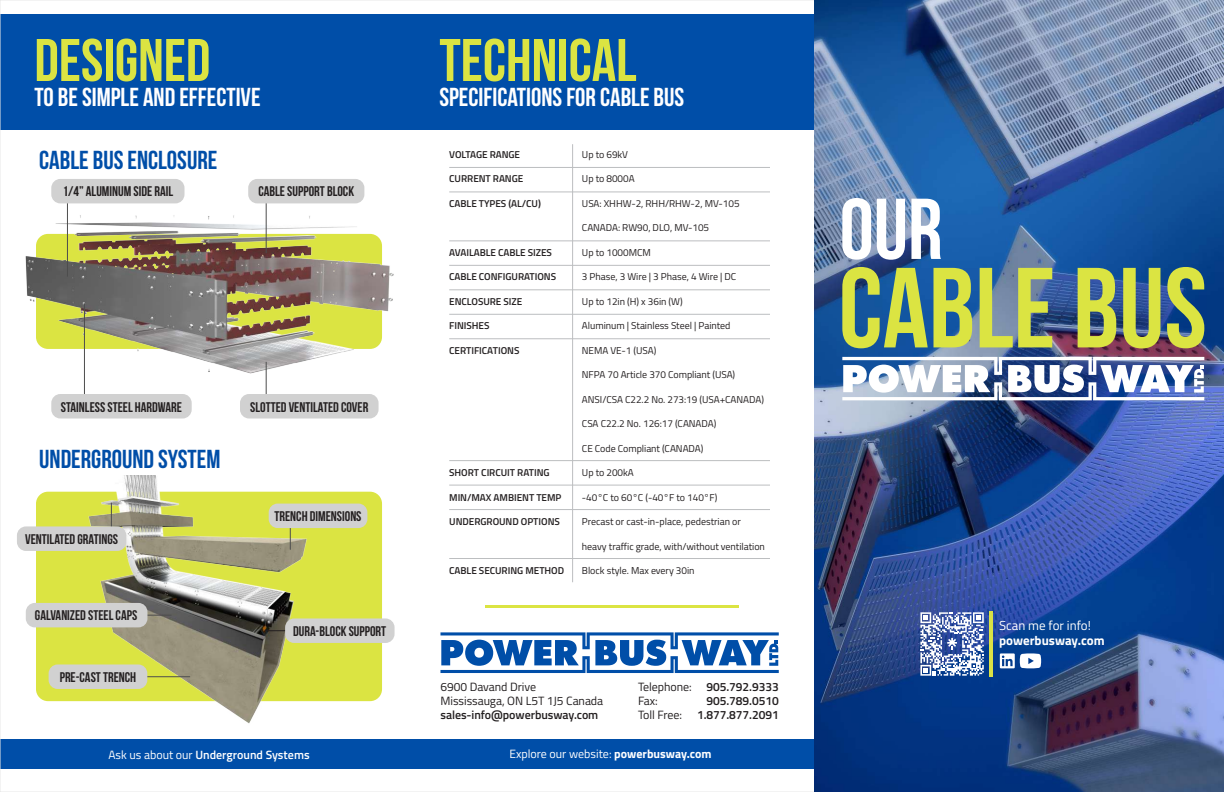
<style>
.page{position:relative;width:1224px;height:792px;background:#fff}
.page>*{position:absolute;margin:0;border:0;box-sizing:border-box;transform-origin:0 0}
.t1{font:60px "Bebas Neue";color:#dbe442}
.t2{font:26px "Bebas Neue";color:#fff}
.t3{font:26px "Bebas Neue";color:#004ea8}
.t4{font:14px "Bebas Neue";color:#231f20}
.t5{font:700 13px "Titillium";color:#fff}
.t6{font:13px "Titillium";color:#fff}
.t7{font:12px/14.4px "Titillium";letter-spacing:-.005em;color:#231f20}
.t8{font:600 12px/14.4px "Titillium";letter-spacing:-.005em;color:#231f20;text-align:right}
.t9{font:12px "Titillium";color:#fff}
.t10{font:600 12px "Titillium";color:#fff}
.t11{font:10px "Titillium";letter-spacing:-.005em;color:#231f20}
.t12{font:600 10px "Titillium";letter-spacing:-.005em;color:#231f20}
.s1{font-weight:400}
.s2{font-weight:700}
</style>
<div class="page">
<div style="left:2px;top:14px;width:812px;height:115px;background:#004ea8"></div>
<div style="left:2px;top:739px;width:812px;height:30px;background:#004ea8"></div>
<img style="left:25px;top:199px;width:369px;height:185px">
<hr style="left:84px;top:304px;width:1px;height:92px;background:#4d4d4d">
<div style="left:51px;top:394px;width:141px;height:25px;background:#d1d1d1;border-radius:9px"></div>
<hr style="left:67px;top:184px;width:1px;height:92px;background:#4d4d4d">
<div style="left:51px;top:179px;width:133px;height:24px;background:#d1d1d1;border-radius:9px"></div>
<hr style="left:266px;top:184px;width:1px;height:69px;background:#4d4d4d">
<div style="left:248px;top:179px;width:116px;height:24px;background:#d1d1d1;border-radius:9px"></div>
<hr style="left:266px;top:362px;width:1px;height:44px;background:#4d4d4d">
<div style="left:240px;top:394px;width:139px;height:25px;background:#d1d1d1;border-radius:9px"></div>
<div style="left:36px;top:492px;width:346px;height:209px;background:#dbe442;border-radius:12px"></div>
<img style="left:85px;top:475px;width:224px;height:249px">
<hr style="left:290px;top:518px;width:1px;height:31px;background:#4d4d4d">
<div style="left:269px;top:504px;width:98px;height:24px;background:#d1d1d1;border-radius:9px"></div>
<svg style="left:265px;top:630px;width:20px;height:1px"></svg>
<div style="left:285px;top:618px;width:110px;height:25px;background:#d1d1d1;border-radius:9px"></div>
<hr style="left:141px;top:676px;width:49px;height:1px;background:#4d4d4d">
<div style="left:49px;top:664px;width:98px;height:25px;background:#d1d1d1;border-radius:9px"></div>
<hr style="left:122px;top:615px;width:49px;height:1px;background:#4d4d4d">
<div style="left:26px;top:603px;width:121px;height:24px;background:#d1d1d1;border-radius:9px"></div>
<hr style="left:111px;top:503px;width:1px;height:32px;background:#4d4d4d">
<div style="left:17px;top:526px;width:109px;height:25px;background:#d1d1d1;border-radius:9px"></div>
<hr style="left:449px;top:167px;width:321px;height:1px;background:#bcbec0">
<hr style="left:449px;top:192px;width:321px;height:1px;background:#bcbec0">
<hr style="left:449px;top:241px;width:321px;height:1px;background:#bcbec0">
<hr style="left:449px;top:265px;width:321px;height:1px;background:#bcbec0">
<hr style="left:449px;top:290px;width:321px;height:1px;background:#bcbec0">
<hr style="left:449px;top:314px;width:321px;height:1px;background:#bcbec0">
<hr style="left:572px;top:144px;width:1px;height:438px;background:#bcbec0">
<hr style="left:449px;top:339px;width:321px;height:1px;background:#bcbec0">
<hr style="left:449px;top:460px;width:321px;height:1px;background:#bcbec0">
<hr style="left:449px;top:509px;width:321px;height:1px;background:#bcbec0">
<hr style="left:449px;top:558px;width:321px;height:1px;background:#bcbec0">
<hr style="left:449px;top:485px;width:321px;height:1px;background:#bcbec0">
<hr style="left:485px;top:605px;width:254px;height:3px;background:#dbe442">
<img style="left:814px;top:0;width:410px;height:792px">
<svg style="left:842px;top:357px;width:362px;height:43px"></svg>
<svg style="left:842px;top:267px;width:86px;height:81px;background:#7fa06b"></svg>
<svg style="left:934px;top:268px;width:38px;height:79px;background:#aac15b"></svg>
<svg style="left:980px;top:268px;width:72px;height:79px;background:#9dad70"></svg>
<svg style="left:1078px;top:268px;width:38px;height:79px;background:#b0bd54"></svg>
<svg style="left:1123px;top:268px;width:37px;height:80px;background:#a1af5b"></svg>
<svg style="left:1167px;top:267px;width:37px;height:81px;background:#879f5e"></svg>
<svg style="left:842px;top:198px;width:29px;height:62px"></svg>
<svg style="left:877px;top:199px;width:28px;height:61px"></svg>
<svg style="left:911px;top:199px;width:30px;height:60px"></svg>
<svg style="left:440px;top:632px;width:339px;height:41px"></svg>
<svg style="left:1000px;top:653px;width:41px;height:15px"></svg>
<hr style="left:990px;top:611px;width:3px;height:66px;background:#d9e146">
<svg style="left:920px;top:612px;width:64px;height:64px"></svg>
<h1 class="t1" style="left:34px;top:27px;width:177px">DESIGNED</h1>
<h2 class="t2" style="left:34px;top:83px;width:228px">TO BE SIMPLE AND EFFECTIVE</h2>
<h1 class="t1" style="left:439px;top:27px;width:199px">TECHNICAL</h1>
<h2 class="t2" style="left:439px;top:83px;width:246px">SPECIFICATIONS FOR CABLE BUS</h2>
<h2 class="t3" style="left:39px;top:146px;width:180px">CABLE BUS ENCLOSURE</h2>
<p class="t12" style="left:449px;top:147px;width:72px">VOLTAGE RANGE</p>
<p class="t12" style="left:449px;top:171px;width:76px">CURRENT RANGE</p>
<p class="t12" style="left:449px;top:196px;width:93px">CABLE TYPES (AL/CU)</p>
<h3 class="t4" style="left:63px;top:184px;width:112px">1/4” ALUMINUM SIDE RAIL</h3>
<h3 class="t4" style="left:258px;top:184px;width:97px">CABLE SUPPORT BLOCK</h3>
<h3 class="t4" style="left:61px;top:399px;width:123px">STAINLESS STEEL HARDWARE</h3>
<h2 class="t3" style="left:39px;top:445px;width:183px">UNDERGROUND SYSTEM</h2>
<h3 class="t4" style="left:25px;top:531px;width:94px">VENTILATED GRATINGS</h3>
<h3 class="t4" style="left:35px;top:608px;width:104px">GALVANIZED STEEL CAPS</h3>
<h3 class="t4" style="left:250px;top:399px;width:120px">SLOTTED VENTILATED COVER</h3>
<h3 class="t4" style="left:275px;top:509px;width:89px">TRENCH DIMENSIONS</h3>
<h3 class="t4" style="left:293px;top:623px;width:95px">DURA-BLOCK SUPPORT</h3>
<p class="t12" style="left:449px;top:245px;width:104px">AVAILABLE CABLE SIZES</p>
<p class="t12" style="left:449px;top:269px;width:108px">CABLE CONFIGURATIONS</p>
<p class="t12" style="left:449px;top:294px;width:75px">ENCLOSURE SIZE</p>
<p class="t12" style="left:449px;top:318px;width:42px">FINISHES</p>
<p class="t12" style="left:449px;top:343px;width:72px">CERTIFICATIONS</p>
<p class="t12" style="left:449px;top:465px;width:102px">SHORT CIRCUIT RATING</p>
<p class="t12" style="left:449px;top:490px;width:114px">MIN/MAX AMBIENT TEMP</p>
<p class="t12" style="left:449px;top:514px;width:112px">UNDERGROUND OPTIONS</p>
<p class="t12" style="left:449px;top:563px;width:116px">CABLE SECURING METHOD</p>
<p class="t11" style="left:582px;top:147px;width:48px">Up to 69kV</p>
<p class="t11" style="left:582px;top:171px;width:54px">Up to 8000A</p>
<p class="t11" style="left:582px;top:196px;width:159px">USA: XHHW-2, RHH/RHW-2, MV-105</p>
<p class="t11" style="left:582px;top:220px;width:129px">CANADA: RW90, DLO, MV-105</p>
<p class="t11" style="left:582px;top:245px;width:70px">Up to 1000MCM</p>
<p class="t11" style="left:582px;top:269px;width:156px">3 Phase, 3 Wire | 3 Phase, 4 Wire | DC</p>
<p class="t11" style="left:582px;top:294px;width:102px">Up to 12in (H) x 36in (W)</p>
<p class="t11" style="left:582px;top:318px;width:150px">Aluminum | Stainless Steel | Painted</p>
<p class="t11" style="left:582px;top:343px;width:76px">NEMA VE-1 (USA)</p>
<p class="t11" style="left:582px;top:367px;width:155px">NFPA 70 Article 370 Compliant (USA)</p>
<p class="t11" style="left:582px;top:392px;width:184px">ANSI/CSA C22.2 No. 273:19 (USA+CANADA)</p>
<p class="t11" style="left:582px;top:416px;width:136px">CSA C22.2 No. 126:17 (CANADA)</p>
<p class="t11" style="left:582px;top:441px;width:123px">CE Code Compliant (CANADA)</p>
<p class="t11" style="left:582px;top:465px;width:53px">Up to 200kA</p>
<p class="t11" style="left:582px;top:490px;width:137px">-40°C to 60°C (-40°F to 140°F)</p>
<p class="t11" style="left:582px;top:514px;width:160px">Precast or cast-in-place, pedestrian or</p>
<p class="t11" style="left:582px;top:539px;width:184px">heavy traffic grade, with/without ventilation</p>
<p class="t11" style="left:582px;top:563px;width:114px">Block style. Max every 30in</p>
<h3 class="t4" style="left:60px;top:669px;width:78px">PRE-CAST TRENCH</h3>
<p class="t7" style="left:440px;top:679px;width:164px">6900 Davand Drive<br>Mississauga, ON L5T 1J5 Canada</p>
<p class="t8" style="left:440px;top:707px;width:159px">sales-info@powerbusway.com</p>
<p class="t7" style="left:638px;top:679px;width:55px">Telephone:<br>Fax:<br>Toll Free:</p>
<p class="t8" style="left:697px;top:679px;width:83px">905.792.9333<br>905.789.0510<br>1.877.877.2091</p>
<p class="t10" style="left:108px;top:746px;width:203px"><span class="s1">Ask us about our</span> Underground Systems</p>
<p class="t9" style="left:509px;top:745px;width:204px">Explore our website: <span class="s2">powerbusway.com</span></p>
<h3 class="t6" style="left:999px;top:616px;width:93px">Scan me for info!</h3>
<h3 class="t5" style="left:999px;top:631px;width:107px">powerbusway.com</h3>
</div>
